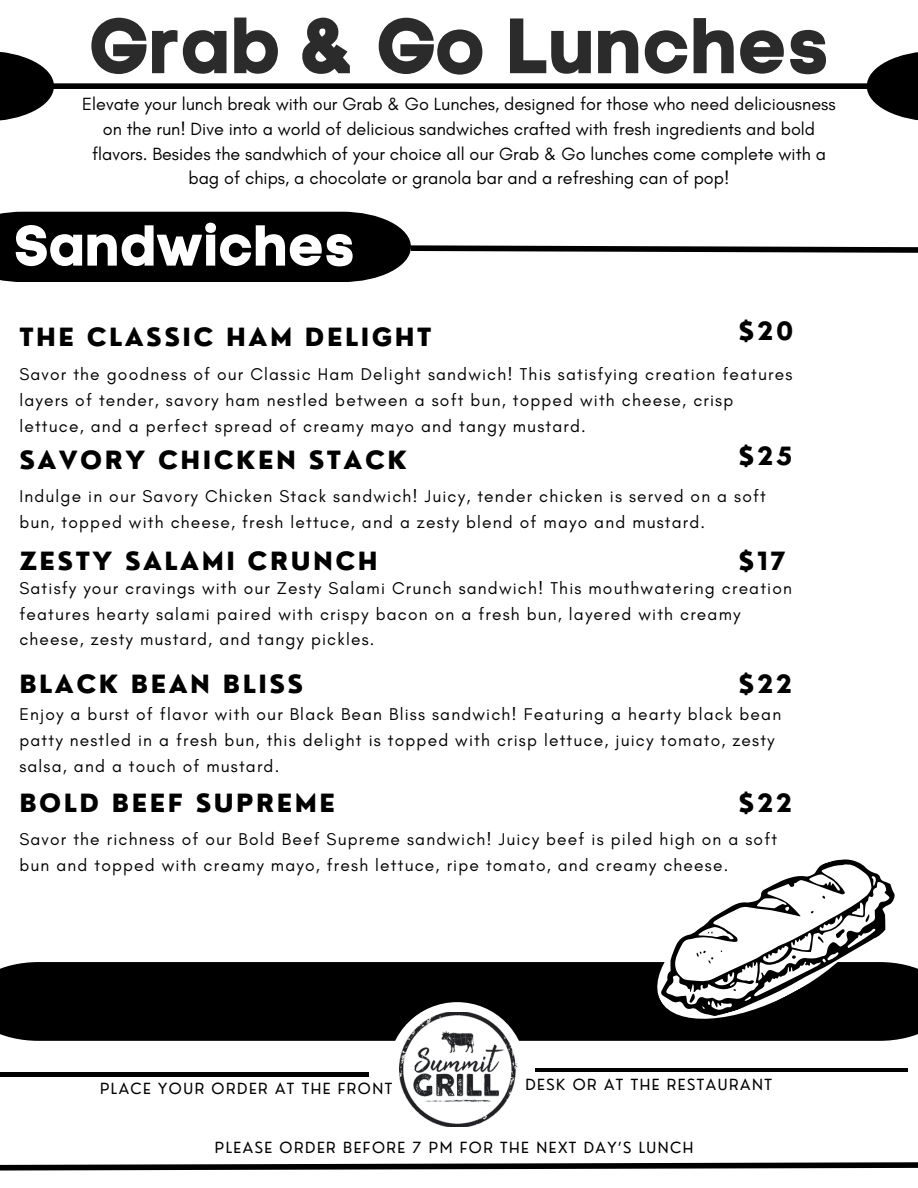
<style>
.page{position:relative;width:918px;height:1188px;background:#fff}
.page>*{position:absolute;margin:0;border:0;box-sizing:border-box;transform-origin:0 0}
.t1{font:78.15px "Code Pro Bold LC";color:#2b2b2b}
.t2{font:57.15px "Code Pro Bold LC";color:#fff}
.t3{font:800 24.45px "Nourd";letter-spacing:.1em;color:#000}
.t4{font:18px/24.8px "Glacial Indifference";color:#000;text-align:center}
.t5{font:17.4px/25.8px "Glacial Indifference";letter-spacing:.07em;color:#000}
.t6{font:15px "Nourd";letter-spacing:.1em;color:#000}
</style>
<div class="page">
<hr style="left:0;top:1072px;width:369px;height:4px;background:#000">
<hr style="left:535px;top:1068px;width:373px;height:4px;background:#000">
<div style="left:33px;top:83px;width:852px;height:6px;background:#000"></div>
<svg style="left:0;top:212px;width:918px;height:70px"></svg>
<div style="left:0;top:962px;width:918px;height:79px;background:#000"></div>
<div style="left:388px;top:1002px;width:138px;height:138px;background:#fff;border-radius:50%"></div>
<img style="left:399px;top:1012px;width:120px;height:115px">
<svg style="left:0;top:52px;width:54px;height:69px;fill:#000"></svg>
<svg style="left:867px;top:52px;width:51px;height:69px;fill:#000"></svg>
<svg style="left:0;top:1162px;width:918px;height:9px"></svg>
<svg style="left:638px;top:859px;width:276px;height:171px"></svg>
<h1 class="t1" style="left:89px;top:-1px;width:742px">Grab &amp; Go Lunches</h1>
<h3 class="t4" style="left:82px;top:91px;width:755px">Elevate your lunch break with our Grab &amp; Go Lunches, designed for those who need deliciousness on the run! Dive into a world of delicious sandwiches crafted with fresh ingredients and bold flavors. Besides the sandwhich of your choice all our Grab &amp; Go lunches come complete with a bag of chips, a chocolate or granola bar and a refreshing can of pop!</h3>
<h4 class="t2" style="left:14px;top:211px;width:343px">Sandwiches</h4>
<h4 class="t3" style="left:19px;top:322px;width:414px">THE CLASSIC HAM DELIGHT</h4>
<h4 class="t3" style="left:738px;top:315px;width:57px">$20</h4>
<h3 class="t5" style="left:19px;top:361px;width:775px">Savor the goodness of our Classic Ham Delight sandwich! This satisfying creation features layers of tender, savory ham nestled between a soft bun, topped with cheese, crisp lettuce, and a perfect spread of creamy mayo and tangy mustard.</h3>
<h3 class="t3" style="left:19px;top:444px;width:389px">SAVORY CHICKEN STACK</h3>
<h3 class="t3" style="left:738px;top:441px;width:56px">$25</h3>
<h3 class="t5" style="left:19px;top:483px;width:748px">Indulge in our Savory Chicken Stack sandwich! Juicy, tender chicken is served on a soft bun, topped with cheese, fresh lettuce, and a zesty blend of mayo and mustard.</h3>
<h3 class="t3" style="left:19px;top:546px;width:360px">ZESTY SALAMI CRUNCH</h3>
<h3 class="t3" style="left:738px;top:546px;width:49px">$17</h3>
<h4 class="t5" style="left:19px;top:575px;width:774px">Satisfy your cravings with our Zesty Salami Crunch sandwich! This mouthwatering creation features hearty salami paired with crispy bacon on a fresh bun, layered with creamy cheese, zesty mustard, and tangy pickles.</h4>
<h4 class="t3" style="left:19px;top:668px;width:285px">BLACK BEAN BLISS</h4>
<h4 class="t3" style="left:738px;top:668px;width:56px">$22</h4>
<h3 class="t5" style="left:19px;top:701px;width:763px">Enjoy a burst of flavor with our Black Bean Bliss sandwich! Featuring a hearty black bean patty nestled in a fresh bun, this delight is topped with crisp lettuce, juicy tomato, zesty salsa, and a touch of mustard.</h3>
<h3 class="t3" style="left:19px;top:787px;width:317px">BOLD BEEF SUPREME</h3>
<p class="t3" style="left:738px;top:787px;width:56px">$22</p>
<h3 class="t5" style="left:19px;top:826px;width:759px">Savor the richness of our Bold Beef Supreme sandwich! Juicy beef is piled high on a soft bun and topped with creamy mayo, fresh lettuce, ripe tomato, and creamy cheese.</h3>
<p class="t6" style="left:100px;top:1079px;width:294px">PLACE YOUR ORDER AT THE FRONT</p>
<p class="t6" style="left:525px;top:1075px;width:248px">DESK OR AT THE RESTAURANT</p>
<p class="t6" style="left:215px;top:1138px;width:480px">PLEASE ORDER BEFORE 7 PM FOR THE NEXT DAY’S LUNCH</p>
</div>
